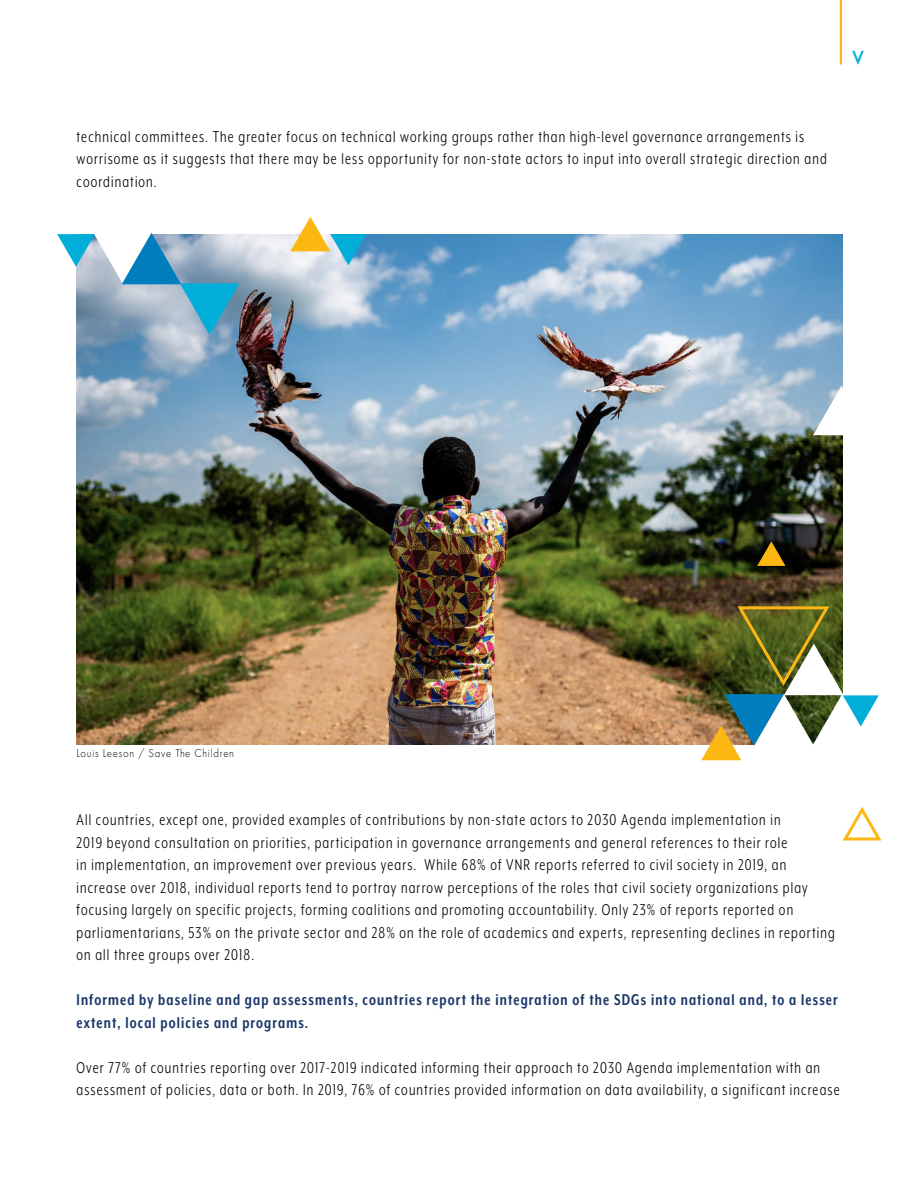
<style>
.page{position:relative;width:918px;height:1188px;background:#fff}
.page>*{position:absolute;margin:0;border:0;box-sizing:border-box;transform-origin:0 0}
.t1{font:31.5px "Futura PT";color:#00aed9;scale:.9 1}
.t2{font:18px/22.5px "Mr Eaves XL Mod Nar OT";letter-spacing:.07em;color:#000;scale:.9 1}
.t3{font:700 18px/22.5px "Mr Eaves XL Mod Nar OT";letter-spacing:.07em;color:#183668;scale:.9 1}
.t4{font:300 12px "Futura PT";letter-spacing:.07em;color:#000;scale:.9 1}
</style>
<div class="page">
<img style="left:77px;top:234px;width:765px;height:510px">
<svg style="left:57px;top:233px;width:182px;height:102px"></svg>
<svg style="left:290px;top:217px;width:76px;height:48px"></svg>
<svg style="left:813px;top:386px;width:30px;height:49px"></svg>
<svg style="left:757px;top:541px;width:29px;height:25px"></svg>
<svg style="left:701px;top:605px;width:178px;height:155px"></svg>
<svg style="left:842px;top:807px;width:40px;height:34px"></svg>
<hr style="left:840px;top:0;width:2px;height:65px;background:#fdb713">
<h1 class="t1" style="left:852px;top:34px;width:15px">v</h1>
<p class="t2" style="left:77px;top:125px;width:835px">technical committees. The greater focus on technical working groups rather than high-level governance arrangements is worrisome as it suggests that there may be less opportunity for non-state actors to input into overall strategic direction and coordination.</p>
<p class="t4" style="left:77px;top:746px;width:177px">Louis Leeson / Save The Children</p>
<p class="t2" style="left:77px;top:809px;width:844px">All countries, except one, provided examples of contributions by non-state actors to 2030 Agenda implementation in<br>2019 beyond consultation on priorities, participation in governance arrangements and general references to their role<br>in implementation, an improvement over previous years. While 68% of VNR reports referred to civil society in 2019, an increase over 2018, individual reports tend to portray narrow perceptions of the roles that civil society organizations play focusing largely on specific projects, forming coalitions and promoting accountability. Only 23% of reports reported on parliamentarians, 53% on the private sector and 28% on the role of academics and experts, representing declines in reporting on all three groups over 2018.</p>
<p class="t3" style="left:77px;top:989px;width:847px">Informed by baseline and gap assessments, countries report the integration of the SDGs into national and, to a lesser extent, local policies and programs.</p>
<p class="t2" style="left:77px;top:1056px;width:849px">Over 77% of countries reporting over 2017-2019 indicated informing their approach to 2030 Agenda implementation with an assessment of policies, data or both. In 2019, 76% of countries provided information on data availability, a significant increase</p>
</div>
